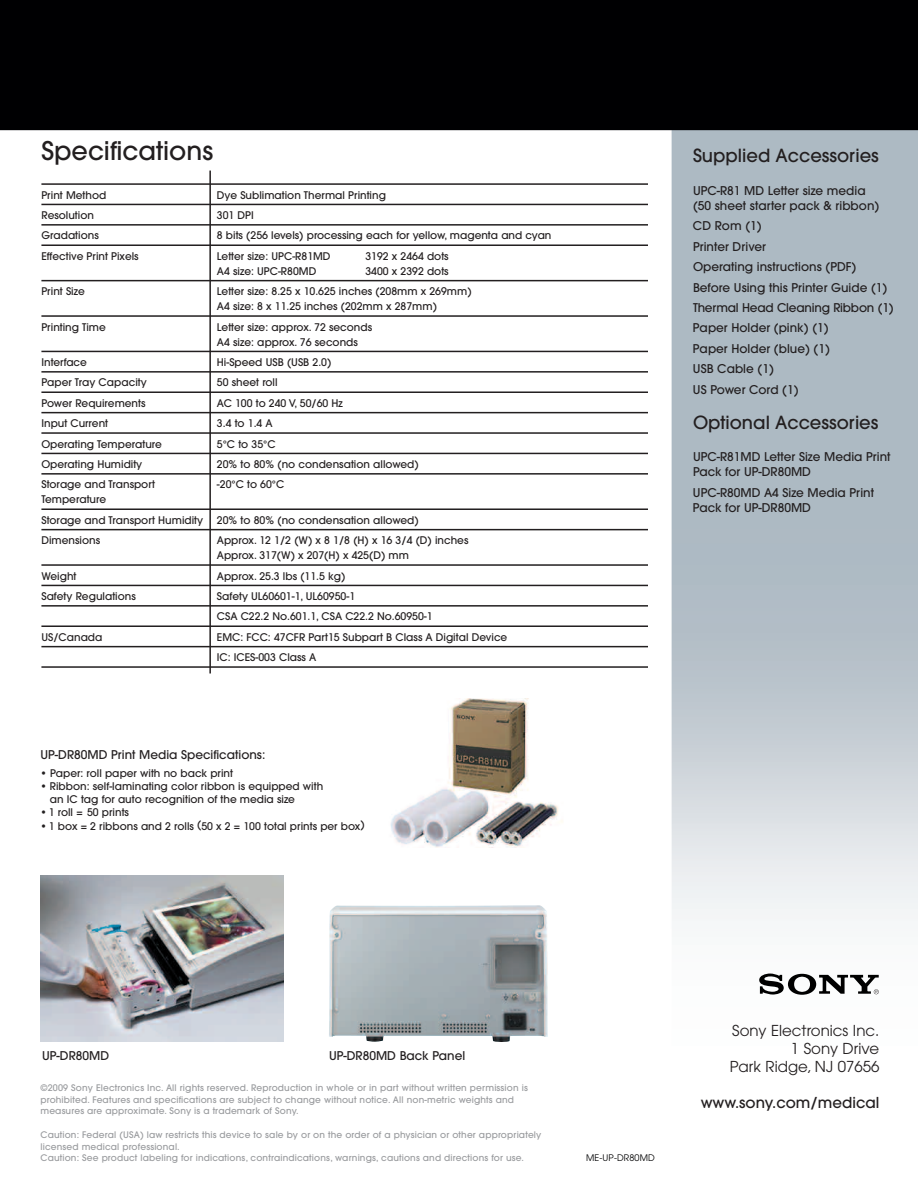
<style>
.page{position:relative;width:918px;height:1188px;background:#fff}
.page>*{position:absolute;margin:0;border:0;box-sizing:border-box;transform-origin:0 0}
.t1{font:500 25.5px "Avant Garde";color:#231f20}
.t2{font:500 18px "Avant Garde";color:#231f20}
.t3{font:15px/18px "Avant Garde";color:#231f20;text-align:right}
.t4{font:500 15px "Avant Garde";color:#231f20}
.t5{font:500 12px/20.4px "Avant Garde";color:#231f20}
.t6{font:500 10.5px/15px "Avant Garde";color:#231f20}
.t7{font:500 9px/11.7px "Avant Garde";letter-spacing:.015em;color:#999b9e}
.t8{font:9px "Avant Garde";letter-spacing:.01em;color:#000002}
</style>
<div class="page">
<img style="left:0;top:0;width:918px;height:974px">
<svg style="left:759px;top:974px;width:120px;height:21px"></svg>
<hr style="left:41px;top:183px;width:607px;height:2px;background:#231f20">
<hr style="left:41px;top:204px;width:607px;height:1px;background:#231f20">
<hr style="left:41px;top:224px;width:607px;height:2px;background:#231f20">
<hr style="left:41px;top:244px;width:607px;height:2px;background:#231f20">
<hr style="left:41px;top:280px;width:607px;height:1px;background:#231f20">
<hr style="left:41px;top:315px;width:607px;height:2px;background:#231f20">
<hr style="left:41px;top:351px;width:607px;height:1px;background:#231f20">
<hr style="left:41px;top:371px;width:607px;height:2px;background:#231f20">
<hr style="left:41px;top:391px;width:607px;height:2px;background:#231f20">
<hr style="left:41px;top:412px;width:607px;height:1px;background:#231f20">
<hr style="left:41px;top:432px;width:607px;height:2px;background:#231f20">
<hr style="left:41px;top:453px;width:607px;height:1px;background:#231f20">
<hr style="left:41px;top:473px;width:607px;height:2px;background:#231f20">
<hr style="left:41px;top:508px;width:607px;height:2px;background:#231f20">
<hr style="left:41px;top:529px;width:607px;height:1px;background:#231f20">
<hr style="left:41px;top:564px;width:607px;height:2px;background:#231f20">
<hr style="left:41px;top:585px;width:607px;height:1px;background:#231f20">
<hr style="left:41px;top:605px;width:607px;height:2px;background:#231f20">
<hr style="left:41px;top:625px;width:607px;height:2px;background:#231f20">
<hr style="left:41px;top:646px;width:607px;height:1px;background:#231f20">
<hr style="left:41px;top:666px;width:607px;height:2px;background:#231f20">
<hr style="left:209px;top:171px;width:2px;height:502px;background:#231f20">
<div style="left:324px;top:902px;width:227px;height:144px;background:#fff"></div>
<img style="left:329px;top:905px;width:219px;height:137px">
<div style="left:376px;top:693px;width:225px;height:178px;background:#fff"></div>
<img style="left:390px;top:698px;width:173px;height:150px">
<img style="left:40px;top:875px;width:244px;height:167px">
<h1 class="t1" style="left:41px;top:141px;width:173px">Specifications</h1>
<p class="t6" style="left:41px;top:188px;width:66px">Print Method</p>
<p class="t6" style="left:217px;top:188px;width:171px">Dye Sublimation Thermal Printing</p>
<p class="t6" style="left:41px;top:209px;width:54px">Resolution</p>
<p class="t6" style="left:217px;top:209px;width:38px">301 DPI</p>
<p class="t6" style="left:41px;top:229px;width:59px">Gradations</p>
<p class="t6" style="left:217px;top:229px;width:336px">8 bits (256 levels) processing each for yellow, magenta and cyan</p>
<p class="t6" style="left:41px;top:249px;width:99px">Effective Print Pixels</p>
<p class="t6" style="left:217px;top:249px;width:115px">Letter size: UPC-R81MD</p>
<p class="t6" style="left:365px;top:249px;width:85px">3192 x 2464 dots</p>
<p class="t6" style="left:217px;top:264px;width:101px">A4 size: UPC-R80MD</p>
<p class="t6" style="left:365px;top:264px;width:85px">3400 x 2392 dots</p>
<p class="t6" style="left:41px;top:285px;width:45px">Print Size</p>
<p class="t6" style="left:217px;top:285px;width:256px">Letter size: 8.25 x 10.625 inches (208mm x 269mm)<br>A4 size: 8 x 11.25 inches (202mm x 287mm)</p>
<p class="t6" style="left:41px;top:320px;width:66px">Printing Time</p>
<p class="t6" style="left:217px;top:320px;width:157px">Letter size: approx. 72 seconds<br>A4 size: approx. 76 seconds</p>
<p class="t6" style="left:41px;top:356px;width:47px">Interface</p>
<p class="t6" style="left:217px;top:356px;width:116px">Hi-Speed USB (USB 2.0)</p>
<p class="t6" style="left:41px;top:376px;width:107px">Paper Tray Capacity</p>
<p class="t6" style="left:217px;top:376px;width:62px">50 sheet roll</p>
<p class="t6" style="left:41px;top:396px;width:106px">Power Requirements</p>
<p class="t6" style="left:217px;top:396px;width:127px">AC 100 to 240 V, 50/60 Hz</p>
<p class="t6" style="left:41px;top:417px;width:68px">Input Current</p>
<p class="t6" style="left:217px;top:417px;width:57px">3.4 to 1.4 A</p>
<p class="t6" style="left:41px;top:437px;width:122px">Operating Temperature</p>
<p class="t6" style="left:217px;top:437px;width:60px">5°C to 35°C</p>
<p class="t6" style="left:41px;top:458px;width:102px">Operating Humidity</p>
<p class="t6" style="left:217px;top:458px;width:203px">20% to 80% (no condensation allowed)</p>
<p class="t6" style="left:41px;top:478px;width:115px">Storage and Transport</p>
<p class="t6" style="left:217px;top:478px;width:69px">-20°C to 60°C</p>
<p class="t6" style="left:41px;top:490px;width:163px;line-height:20.4px">Temperature<br>Storage and Transport Humidity</p>
<p class="t6" style="left:217px;top:513px;width:203px">20% to 80% (no condensation allowed)</p>
<p class="t6" style="left:41px;top:534px;width:60px">Dimensions</p>
<p class="t6" style="left:217px;top:534px;width:253px">Approx. 12 1/2 (W) x 8 1/8 (H) x 16 3/4 (D) inches<br>Approx. 317(W) x 207(H) x 425(D) mm</p>
<p class="t6" style="left:41px;top:569px;width:37px">Weight</p>
<p class="t6" style="left:217px;top:569px;width:130px">Approx. 25.3 lbs (11.5 kg)</p>
<p class="t6" style="left:41px;top:590px;width:96px">Safety Regulations</p>
<p class="t6" style="left:217px;top:587px;width:217px;line-height:20.4px">Safety UL60601-1, UL60950-1<br>CSA C22.2 No.601.1, CSA C22.2 No.60950-1</p>
<p class="t6" style="left:41px;top:630px;width:63px">US/Canada</p>
<p class="t6" style="left:217px;top:628px;width:292px;line-height:20.4px">EMC: FCC: 47CFR Part15 Subpart B Class A Digital Device<br>IC: ICES-003 Class A</p>
<p class="t5" style="left:40px;top:745px;width:226px">UP-DR80MD Print Media Specifications:</p>
<p class="t6" style="left:40px;top:767px;width:194px">• Paper: roll paper with no back print</p>
<p class="t6" style="left:50px;top:781px;width:275px;line-height:13px;text-indent:-9px">• Ribbon: self-laminating color ribbon is equipped with an IC tag for auto recognition of the media size</p>
<p class="t6" style="left:41px;top:806px;width:90px">• 1 roll = 50 prints</p>
<p class="t6" style="left:40px;top:819px;width:326px">• 1 box = 2 ribbons and 2 rolls (50 x 2 = 100 total prints per box)</p>
<h2 class="t2" style="left:693px;top:148px;width:187px">Supplied Accessories</h2>
<p class="t5" style="left:693px;top:184px;width:188px;line-height:15px">UPC-R81 MD Letter size media (50 sheet starter pack &amp; ribbon)</p>
<p class="t5" style="left:693px;top:217px;width:202px">CD Rom (1)<br>Printer Driver<br>Operating instructions (PDF)<br>Before Using this Printer Guide (1)<br>Thermal Head Cleaning Ribbon (1)<br>Paper Holder (pink) (1)<br>Paper Holder (blue) (1)<br>USB Cable (1)<br>US Power Cord (1)</p>
<h2 class="t2" style="left:693px;top:416px;width:187px">Optional Accessories</h2>
<p class="t5" style="left:693px;top:450px;width:199px;line-height:15px">UPC-R81MD Letter Size Media Print<br>Pack for UP-DR80MD</p>
<p class="t5" style="left:693px;top:486px;width:183px;line-height:15px">UPC-R80MD A4 Size Media Print<br>Pack for UP-DR80MD</p>
<p class="t5" style="left:42px;top:1046px;width:68px">UP-DR80MD</p>
<p class="t5" style="left:329px;top:1046px;width:138px">UP-DR80MD Back Panel</p>
<p class="t7" style="left:40px;top:1083px;width:489px">©2009 Sony Electronics Inc. All rights reserved. Reproduction in whole or in part without written permission is prohibited. Features and specifications are subject to change without notice. All non-metric weights and measures are approximate. Sony is a trademark of Sony.</p>
<p class="t7" style="left:40px;top:1130px;width:502px">Caution: Federal (USA) law restricts this device to sale by or on the order of a physician or other appropriately licensed medical professional.<br>Caution: See product labeling for indications, contraindications, warnings, cautions and directions for use.</p>
<p class="t8" style="left:586px;top:1154px;width:70px">ME-UP-DR80MD</p>
<h3 class="t3" style="left:730px;top:1023px;width:151px">Sony Electronics Inc.<br>1 Sony Drive<br>Park Ridge, NJ 07656</h3>
<h3 class="t4" style="left:701px;top:1097px;width:180px">www.sony.com/medical</h3>
</div>
